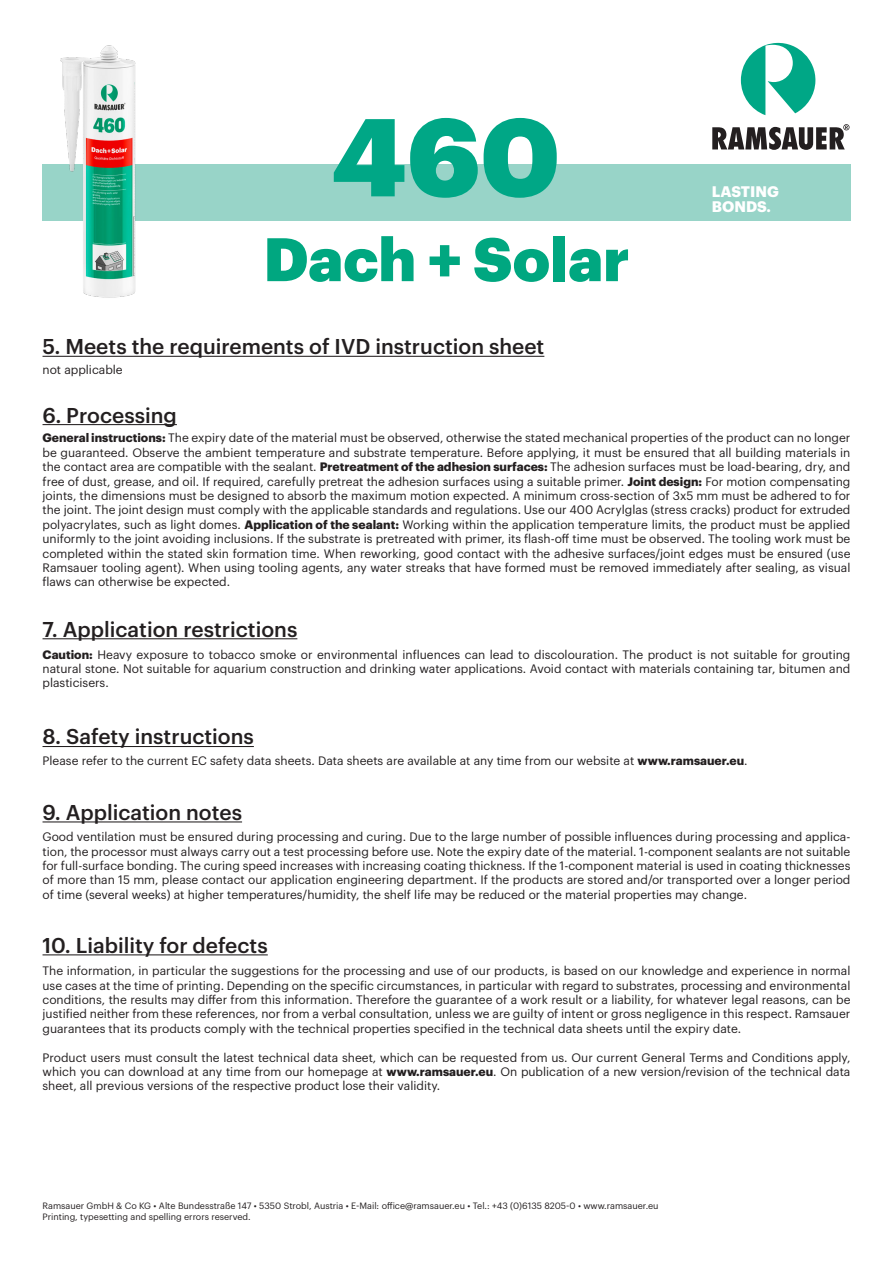
<style>
.page{position:relative;width:893px;height:1263px;background:#fff}
.page>*{position:absolute;margin:0;border:0;box-sizing:border-box;transform-origin:0 0}
.t1{font:900 108px "Graphik";color:#00a786}
.t2{font:900 60px "Graphik";color:#00a780}
.t3{font:500 21px "Graphik";color:#231f20}
.t4{font:700 15px "Graphik";color:#fff}
.t5{font:12px/14.4px "Graphik";color:#231f20;text-align:justify}
.t6{font:9px "Graphik";color:#231f20}
.s1{font-weight:700}
</style>
<div class="page">
<hr style="left:43px;top:356px;width:501px;height:1px;background:#231f20">
<hr style="left:43px;top:424px;width:134px;height:1px;background:#231f20">
<div style="left:43px;top:164px;width:808px;height:57px;background:#98d4c8"></div>
<svg style="left:712px;top:124px;width:137px;height:26px"></svg>
<svg style="left:741px;top:43px;width:75px;height:72px"></svg>
<hr style="left:43px;top:746px;width:211px;height:1px;background:#231f20">
<hr style="left:43px;top:821px;width:199px;height:1px;background:#231f20">
<hr style="left:43px;top:638px;width:254px;height:1px;background:#231f20">
<hr style="left:43px;top:954px;width:225px;height:1px;background:#231f20">
<img style="left:42px;top:45px;width:94px;height:253px">
<p class="t1" style="left:332px;top:73px;width:229px">460</p>
<p class="t2" style="left:263px;top:213px;width:368px">Dach + Solar</p>
<p class="t3" style="left:43px;top:331px;width:503px">5. Meets the requirements of IVD instruction sheet</p>
<p class="t5" style="left:43px;top:362px;width:82px">not applicable</p>
<p class="t4" style="left:712px;top:180px;width:69px">LASTING</p>
<p class="t4" style="left:712px;top:195px;width:61px">BONDS.</p>
<p class="t3" style="left:43px;top:399px;width:136px">6. Processing</p>
<p class="t5" style="left:43px;top:430px;width:809px"><span class="s1">General instructions:</span> The expiry date of the material must be observed, otherwise the stated mechanical properties of the product can no longer be guaranteed. Observe the ambient temperature and substrate temperature. Before applying, it must be ensured that all building materials in the contact area are compatible with the sealant. <span class="s1">Pretreatment of the adhesion surfaces:</span> The adhesion surfaces must be load-bearing, dry, and free of dust, grease, and oil. If required, carefully pretreat the adhesion surfaces using a suitable primer. <span class="s1">Joint design:</span> For motion compensating joints, the dimensions must be designed to absorb the maximum motion expected. A minimum cross-section of 3x5 mm must be adhered to for the joint. The joint design must comply with the applicable standards and regulations. Use our 400 Acrylglas (stress cracks) product for extruded polyacrylates, such as light domes. <span class="s1">Application of the sealant:</span> Working within the application temperature limits, the product must be applied uniformly to the joint avoiding inclusions. If the substrate is pretreated with primer, its flash-off time must be observed. The tooling work must be completed within the stated skin formation time. When reworking, good contact with the adhesive surfaces/joint edges must be ensured (use Ramsauer tooling agent). When using tooling agents, any water streaks that have formed must be removed immediately after sealing, as visual flaws can otherwise be expected.</p>
<p class="t3" style="left:43px;top:613px;width:256px">7. Application restrictions</p>
<p class="t5" style="left:43px;top:646px;width:809px"><span class="s1">Caution:</span> Heavy exposure to tobacco smoke or environmental influences can lead to discolouration. The product is not suitable for grouting natural stone. Not suitable for aquarium construction and drinking water applications. Avoid contact with materials containing tar, bitumen and plasticisers.</p>
<p class="t3" style="left:43px;top:721px;width:213px">8. Safety instructions</p>
<p class="t5" style="left:43px;top:753px;width:707px">Please refer to the current EC safety data sheets. Data sheets are available at any time from our website at <span class="s1">www.ramsauer.eu</span>.</p>
<p class="t3" style="left:43px;top:796px;width:201px">9. Application notes</p>
<p class="t5" style="left:43px;top:829px;width:809px">Good ventilation must be ensured during processing and curing. Due to the large number of possible influences during processing and applica&shy;tion, the processor must always carry out a test processing before use. Note the expiry date of the material. 1-component sealants are not suitable for full-surface bonding. The curing speed increases with increasing coating thickness. If the 1-component material is used in coating thicknesses of more than 15 mm, please contact our application engineering department. If the products are stored and/or transported over a longer period of time (several weeks) at higher temperatures/humidity, the shelf life may be reduced or the material properties may change.</p>
<p class="t3" style="left:43px;top:929px;width:227px">10. Liability for defects</p>
<p class="t5" style="left:43px;top:962px;width:809px">The information, in particular the suggestions for the processing and use of our products, is based on our knowledge and experience in normal use cases at the time of printing. Depending on the specific circumstances, in particular with regard to substrates, processing and environmental conditions, the results may differ from this information. Therefore the guarantee of a work result or a liability, for whatever legal reasons, can be justified neither from these references, nor from a verbal consultation, unless we are guilty of intent or gross negligence in this respect. Ramsauer guarantees that its products comply with the technical properties specified in the technical data sheets until the expiry date.</p>
<p class="t5" style="left:43px;top:1049px;width:809px">Product users must consult the latest technical data sheet, which can be requested from us. Our current General Terms and Conditions apply, which you can download at any time from our homepage at <span class="s1">www.ramsauer.eu</span>. On publication of a new version/revision of the technical data sheet, all previous versions of the respective product lose their validity.</p>
<p class="t6" style="left:43px;top:1199px;width:617px">Ramsauer GmbH &amp; Co KG • Alte Bundesstraße 147 • 5350 Strobl, Austria • E-Mail: office@ramsauer.eu • Tel.: +43 (0)6135 8205-0 • www.ramsauer.eu</p>
<p class="t6" style="left:43px;top:1210px;width:210px">Printing, typesetting and spelling errors reserved.</p>
</div>
